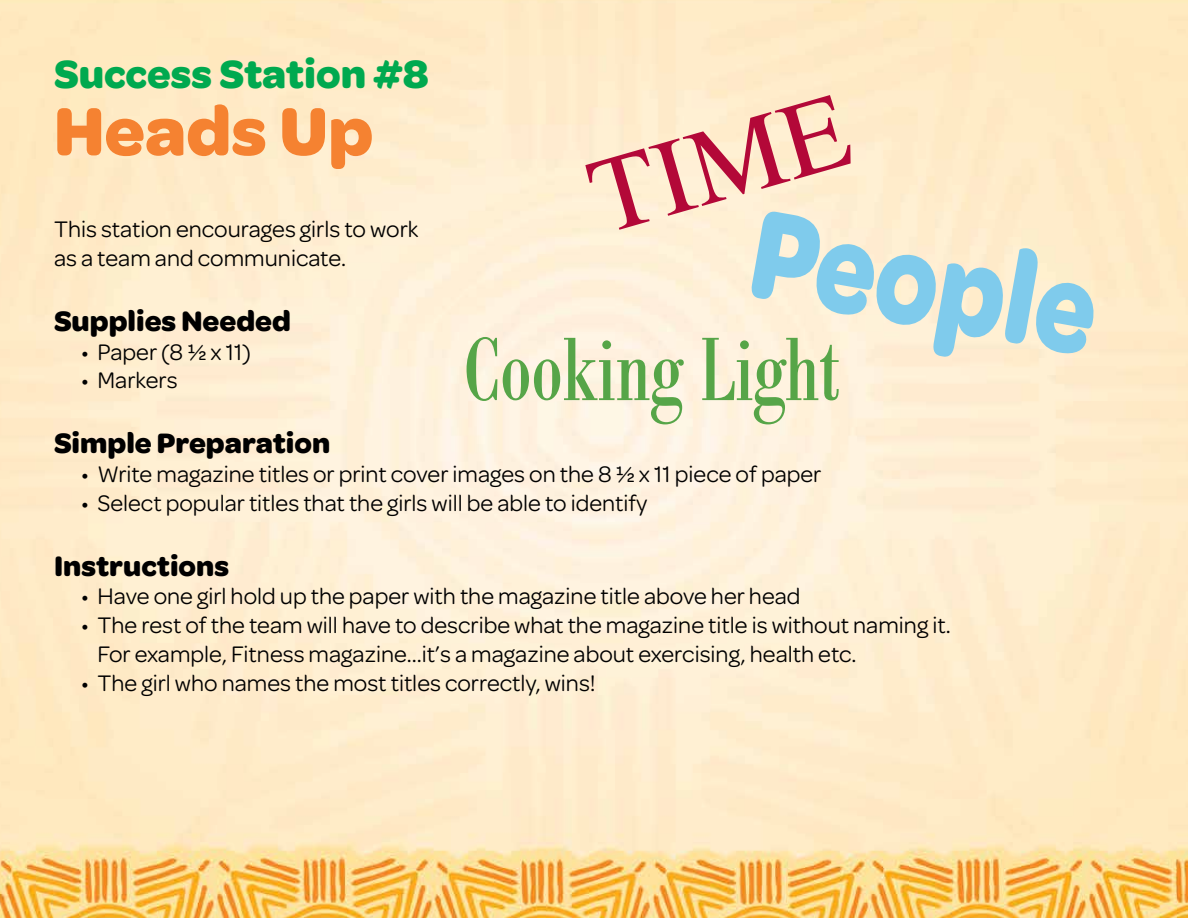
<style>
.page{position:relative;width:1188px;height:918px;background:#fff}
.page>*{position:absolute;margin:0;border:0;box-sizing:border-box;transform-origin:0 0}
.t1{font:700 72px "Omnes Girl Scouts";color:#f58231}
.t2{font:700 42px "Omnes Girl Scouts";color:#00a94f}
.t3{font:700 30px "Omnes Girl Scouts";color:#000}
.t4{font:24px/28.8px "Omnes Girl Scouts";color:#000}
</style>
<div class="page">
<img style="left:0;top:0;width:1188px;height:918px">
<svg style="left:585px;top:95px;width:266px;height:135px;background:#f1c5b5"></svg>
<svg style="left:751px;top:211px;width:345px;height:146px;background:#d0e1da"></svg>
<svg style="left:467px;top:337px;width:372px;height:87px;background:#d7e0bd"></svg>
<h2 class="t2" style="left:54px;top:42px;width:376px">Success Station #8</h2>
<h1 class="t1" style="left:54px;top:78px;width:321px">Heads Up</h1>
<p class="t4" style="left:54px;top:213px;width:366px">This station encourages girls to work as a team and communicate.</p>
<p class="t3" style="left:54px;top:298px;width:238px">Supplies Needed</p>
<p class="t4" style="left:81px;top:336px;width:171px">• Paper (8 ½ x 11)</p>
<p class="t4" style="left:81px;top:365px;width:98px">• Markers</p>
<p class="t3" style="left:54px;top:421px;width:278px">Simple Preparation</p>
<p class="t4" style="left:81px;top:458px;width:742px">• Write magazine titles or print cover images on the 8 ½ x 11 piece of paper</p>
<p class="t4" style="left:81px;top:487px;width:568px">• Select popular titles that the girls will be able to identify</p>
<p class="t3" style="left:54px;top:543px;width:177px">Instructions</p>
<p class="t4" style="left:81px;top:581px;width:721px">• Have one girl hold up the paper with the magazine title above her head</p>
<p class="t4" style="left:97px;top:609px;width:855px;text-indent:-16px">• The rest of the team will have to describe what the magazine title is without naming it.<br>For example, Fitness magazine…it’s a magazine about exercising, health etc.</p>
<p class="t4" style="left:81px;top:667px;width:516px">• The girl who names the most titles correctly, wins!</p>
</div>
